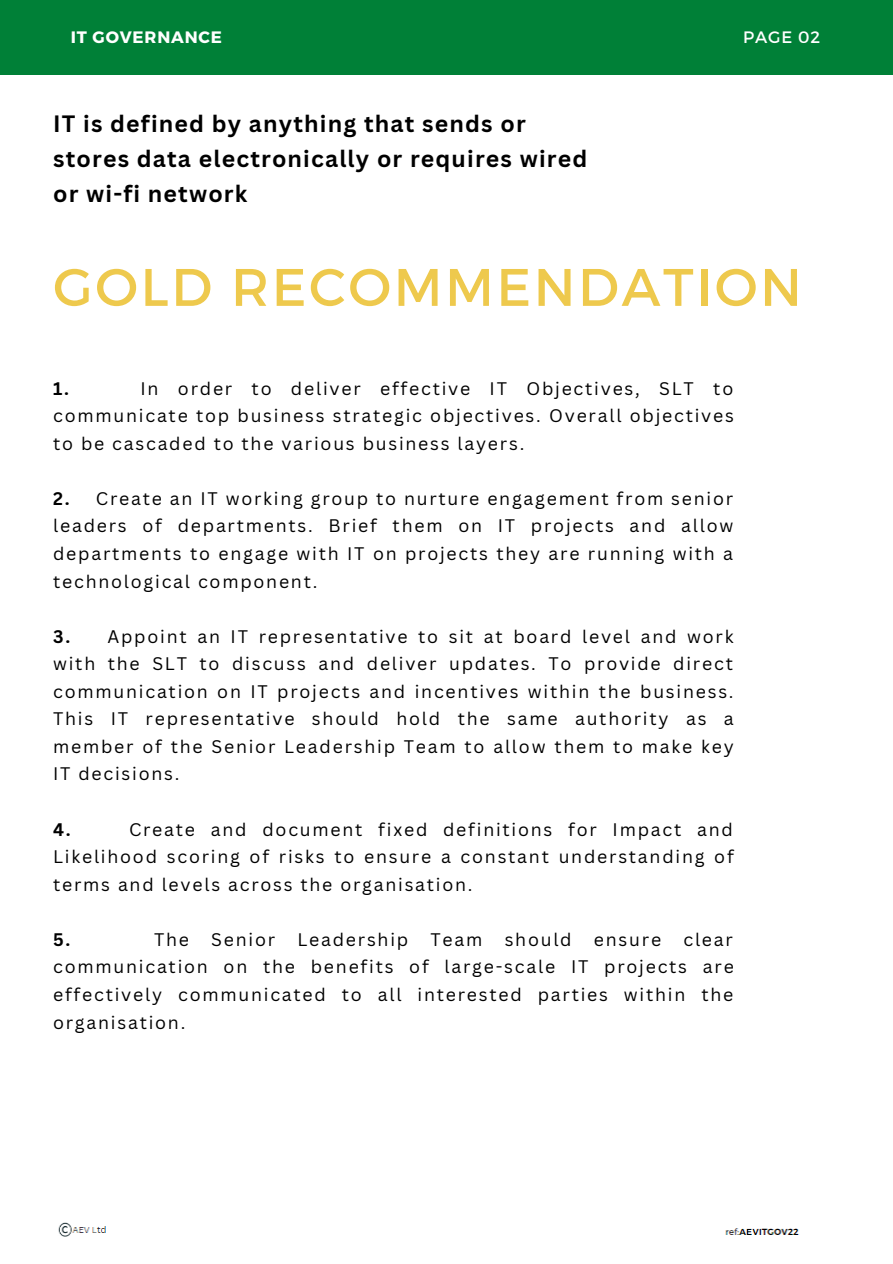
<style>
.page{position:relative;width:893px;height:1264px;background:#fff}
.page>*{position:absolute;margin:0;border:0;box-sizing:border-box;transform-origin:0 0}
.t1{font:52.65px "Montserrat";letter-spacing:.05em;color:#eec94d}
.t2{font:700 23.1px/34.8px "Canva Sans";letter-spacing:.05em;color:#000}
.t3{font:17.7px/27.6px "Canva Sans";letter-spacing:.1em;color:#000;text-align:justify}
.t4{font:700 17.7px "Canva Sans";color:#000}
.t5{font:700 16.5px "Montserrat";letter-spacing:.05em;color:#fff}
.t6{font:16.5px "Montserrat";letter-spacing:.05em;color:#fff}
.s1{font-weight:700}
</style>
<div class="page">
<div style="left:0;top:0;width:892px;height:74px;background:#008037"></div>
<img style="left:58px;top:1222px;width:741px;height:15px">
<p class="t5" style="left:71px;top:27px;width:152px">IT GOVERNANCE</p>
<p class="t6" style="left:743px;top:27px;width:78px">PAGE 02</p>
<h2 class="t2" style="left:53px;top:106px;width:535px">IT is defined by anything that sends or stores data electronically or requires wired or wi-fi network</h2>
<h1 class="t1" style="left:53px;top:253px;width:750px">GOLD RECOMMENDATION</h1>
<p class="t3" style="left:53px;top:374px;width:682px;text-indent:87px">In order to deliver effective IT Objectives, SLT to communicate top business strategic objectives. Overall objectives to be cascaded to the various business layers.</p>
<p class="t3" style="left:53px;top:484px;width:681px"><span class="s1">2.</span> Create an IT working group to nurture engagement from senior leaders of departments. Brief them on IT projects and allow departments to engage with IT on projects they are running with a technological component.</p>
<p class="t3" style="left:53px;top:622px;width:682px"><span class="s1">3.</span> Appoint an IT representative to sit at board level and work with the SLT to discuss and deliver updates. To provide direct communication on IT projects and incentives within the business.<br>This IT representative should hold the same authority as a member of the Senior Leadership Team to allow them to make key IT decisions.</p>
<p class="t4" style="left:53px;top:375px;width:17px">1.</p>
<p class="t3" style="left:53px;top:815px;width:682px;text-indent:76px">Create and document fixed definitions for Impact and Likelihood scoring of risks to ensure a constant understanding of terms and levels across the organisation.</p>
<p class="t4" style="left:53px;top:927px;width:19px">5.</p>
<p class="t3" style="left:154px;top:925px;width:37px">The</p>
<p class="t3" style="left:211px;top:925px;width:65px">Senior</p>
<p class="t3" style="left:297px;top:925px;width:112px">Leadership</p>
<p class="t3" style="left:430px;top:925px;width:53px">Team</p>
<p class="t3" style="left:504px;top:925px;width:69px">should</p>
<p class="t3" style="left:594px;top:925px;width:69px">ensure</p>
<p class="t4" style="left:53px;top:816px;width:19px">4.</p>
<p class="t3" style="left:53px;top:925px;width:682px;text-indent:630px">clear communication on the benefits of large-scale IT projects are effectively communicated to all interested parties within the organisation.</p>
</div>
